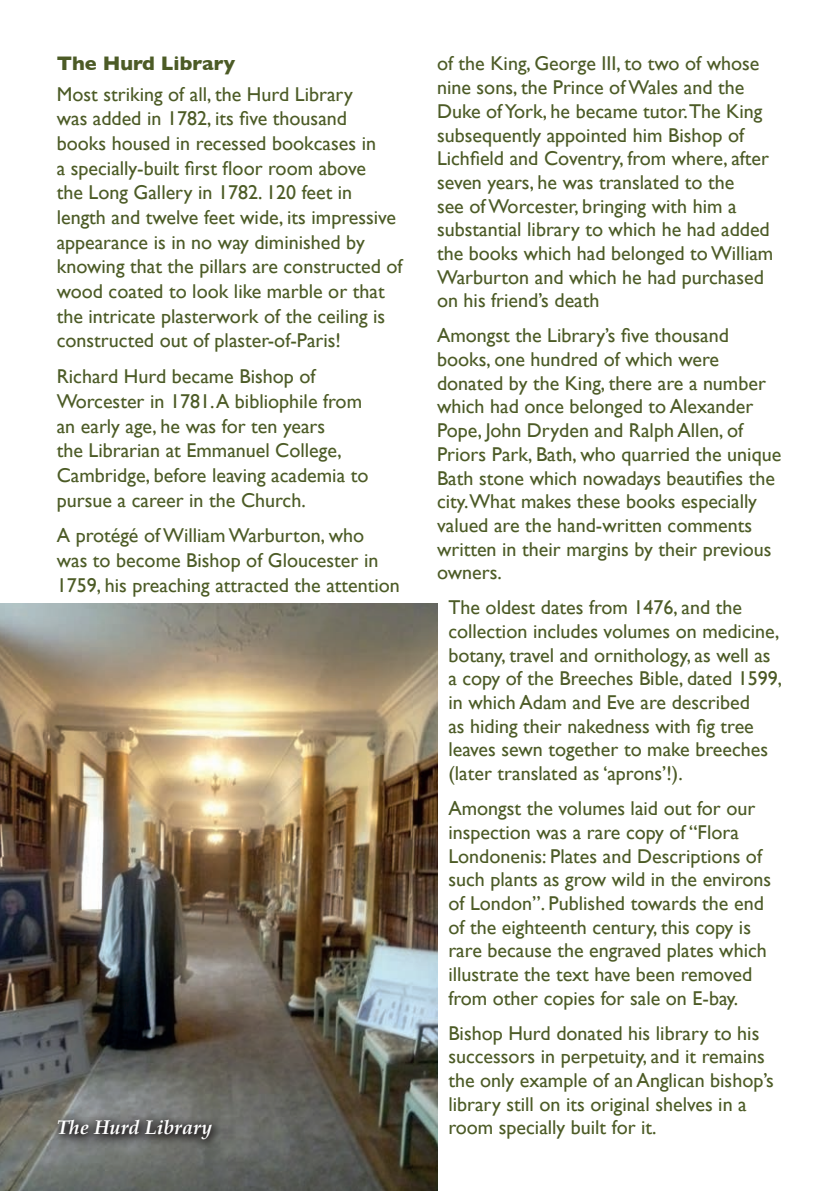
<style>
.page{position:relative;width:840px;height:1191px;background:#fff}
.page>*{position:absolute;margin:0;border:0;box-sizing:border-box;transform-origin:0 0}
.t1{font:20px/23.6px "Gill Sans";color:#4c5b26}
.t2{font:700 20px "Gill Sans";color:#4c5b26}
.t3{font:italic 700 20px "Palatino";color:#fff}
</style>
<div class="page">
<img style="left:0;top:604px;width:437px;height:587px">
<svg style="left:49px;top:1111px;width:175px;height:39px;background:#646563"></svg>
<p class="t2" style="left:57px;top:48px;width:180px">The Hurd Library</p>
<p class="t1" style="left:57px;top:81px;width:347px;line-height:24.6px">Most striking of all, the Hurd Library<br>was added in 1782, its five thousand<br>books housed in recessed bookcases in<br>a specially-built first floor room above<br>the Long Gallery in 1782. 120 feet in length and twelve feet wide, its impressive appearance is in no way diminished by knowing that the pillars are constructed of wood coated to look like marble or that the intricate plasterwork of the ceiling is constructed out of plaster-of-Paris!</p>
<p class="t1" style="left:57px;top:364px;width:313px;line-height:24.6px">Richard Hurd became Bishop of Worcester in 1781. A bibliophile from an early age, he was for ten years<br>the Librarian at Emmanuel College, Cambridge, before leaving academia to pursue a career in the Church.</p>
<p class="t1" style="left:57px;top:523px;width:344px;line-height:24.6px">A protégé of William Warburton, who<br>was to become Bishop of Gloucester in<br>1759, his preaching attracted the attention</p>
<p class="t1" style="left:437px;top:52px;width:338px">of the King, George III, to two of whose nine sons, the Prince of Wales and the Duke of York, he became tutor.The King subsequently appointed him Bishop of Lichfield and Coventry, from where, after seven years, he was translated to the<br>see of Worcester, bringing with him a substantial library to which he had added the books which had belonged to William Warburton and which he had purchased on his friend’s death</p>
<p class="t1" style="left:437px;top:324px;width:345px">Amongst the Library’s five thousand books, one hundred of which were donated by the King, there are a number which had once belonged to Alexander Pope, John Dryden and Ralph Allen, of Priors Park, Bath, who quarried the unique Bath stone which nowadays beautifies the city.What makes these books especially valued are the hand-written comments written in their margins by their previous owners.</p>
<p class="t1" style="left:448px;top:595px;width:335px">The oldest dates from 1476, and the collection includes volumes on medicine, botany, travel and ornithology, as well as a copy of the Breeches Bible, dated 1599, in which Adam and Eve are described<br>as hiding their nakedness with fig tree leaves sewn together to make breeches (later translated as ‘aprons’!).</p>
<p class="t1" style="left:448px;top:796px;width:324px">Amongst the volumes laid out for our inspection was a rare copy of “Flora Londonenis: Plates and Descriptions of such plants as grow wild in the environs of London”. Published towards the end of the eighteenth century, this copy is rare because the engraved plates which illustrate the text have been removed from other copies for sale on E-bay.</p>
<p class="t1" style="left:448px;top:1021px;width:327px">Bishop Hurd donated his library to his successors in perpetuity, and it remains the only example of an Anglican bishop’s library still on its original shelves in a</p>
<p class="t3" style="left:57px;top:1110px;width:157px">The Hurd Library</p>
<p class="t1" style="left:448px;top:1115px;width:210px">room specially built for it.</p>
</div>
